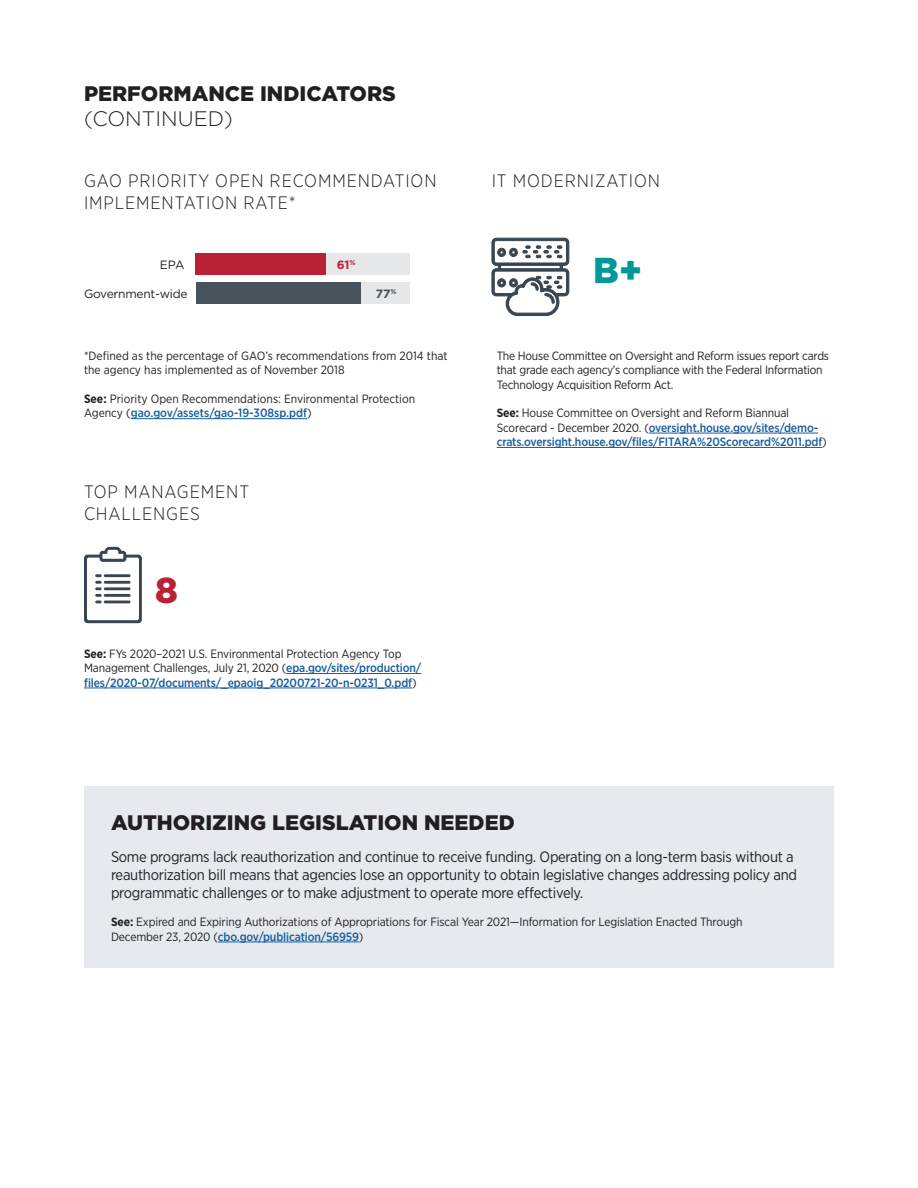
<style>
.page{position:relative;width:918px;height:1188px;background:#fff}
.page>*{position:absolute;margin:0;border:0;box-sizing:border-box;transform-origin:0 0}
.t1{font:900 36px "Gotham";color:#009898}
.t2{font:900 36px "Gotham";color:#b92234}
.Hed1{font:900 21px/25.2px "Gotham";color:#231f20}
.NuHed{font:300 18px/21.6px "Gotham Narrow";letter-spacing:.05em;color:#231f20}
.t3{font:15px/18px "Gotham Narrow";letter-spacing:-.02em;color:#231f20}
.t4{font:12px/14.4px "Gotham Narrow";letter-spacing:-.01em;color:#231f20}
.t5{font:500 12px/14.4px "Gotham Narrow";letter-spacing:-.01em;color:#175d9e}
.t6{font:12px "Gotham";letter-spacing:-.02em;color:#231f20}
.t7{font:700 12px "Gotham";color:#47545e}
.t8{font:700 12px "Gotham";color:#b92234}
.s1{font-weight:300}
.s2{font-weight:700}
.s3{font-weight:500;color:#175d9e}
.s4{font-weight:700;color:#231f20}
.s5{font-weight:400;color:#231f20}
</style>
<div class="page">
<hr style="left:131px;top:418px;width:176px;height:1px;background:#175d9e">
<div style="left:196px;top:254px;width:214px;height:21px;background:#e6e7e9"></div>
<div style="left:196px;top:254px;width:130px;height:21px;background:#b92234"></div>
<div style="left:212px;top:283px;width:198px;height:21px;background:#e6e7e9"></div>
<div style="left:196px;top:283px;width:165px;height:21px;background:#47545e"></div>
<svg style="left:491px;top:238px;width:78px;height:78px"></svg>
<hr style="left:286px;top:673px;width:135px;height:1px;background:#175d9e">
<hr style="left:84px;top:688px;width:328px;height:1px;background:#175d9e">
<svg style="left:84px;top:547px;width:58px;height:76px"></svg>
<div style="left:84px;top:786px;width:750px;height:182px;background:#e6eaee"></div>
<hr style="left:218px;top:942px;width:141px;height:1px;background:#175d9e">
<hr style="left:649px;top:433px;width:169px;height:1px;background:#175d9e">
<hr style="left:497px;top:447px;width:325px;height:1px;background:#175d9e">
<p class="Hed1" style="left:84px;top:81px;width:313px">PERFORMANCE INDICATORS <span class="s1">(CONTINUED)</span></p>
<p class="NuHed" style="left:84px;top:170px;width:354px">GAO PRIORITY OPEN RECOMMENDATION<br>IMPLEMENTATION RATE*</p>
<p class="t8" style="left:337px;top:258px;width:20px">61<sup>%</sup></p>
<p class="t6" style="left:160px;top:257px;width:26px">EPA</p>
<p class="t6" style="left:84px;top:287px;width:105px">Government-wide</p>
<p class="t7" style="left:376px;top:287px;width:22px">77<sup>%</sup></p>
<p class="t4" style="left:84px;top:348px;width:365px">*Defined as the percentage of GAO’s recommendations from 2014 that the agency has implemented as of November 2018</p>
<p class="t4" style="left:84px;top:391px;width:333px"><span class="s2">See:</span> Priority Open Recommendations: Environmental Protection<br>Agency (<span class="s3">gao.gov/assets/gao-19-308sp.pdf</span>)</p>
<p class="NuHed" style="left:84px;top:481px;width:167px">TOP MANAGEMENT<br>CHALLENGES</p>
<p class="t2" style="left:155px;top:568px;width:24px">8</p>
<p class="t4" style="left:84px;top:646px;width:339px"><span class="s2">See:</span> FYs 2020–2021 U.S. Environmental Protection Agency Top<br>Management Challenges, July 21, 2020 (<span class="s3">epa.gov/sites/production/ files/2020-07/documents/_epaoig_20200721-20-n-0231_0.pdf</span>)</p>
<p class="NuHed" style="left:492px;top:170px;width:170px">IT MODERNIZATION</p>
<p class="t1" style="left:593px;top:248px;width:50px">B+</p>
<p class="t4" style="left:497px;top:348px;width:334px">The House Committee on Oversight and Reform issues report cards that grade each agency’s compliance with the Federal Information<br>Technology Acquisition Reform Act.</p>
<p class="t5" style="left:497px;top:406px;width:332px"><span class="s4">See:</span> <span class="s5">House Committee on Oversight and Reform Biannual<br>Scorecard - December 2020. (</span>oversight.house.gov/sites/demo&shy;crats.oversight.house.gov/files/FITARA%20Scorecard%2011.pdf<span class="s5">)</span></p>
<p class="Hed1" style="left:111px;top:810px;width:405px">AUTHORIZING LEGISLATION NEEDED</p>
<p class="t3" style="left:111px;top:847px;width:688px">Some programs lack reauthorization and continue to receive funding. Operating on a long-term basis without a reauthorization bill means that agencies lose an opportunity to obtain legislative changes addressing policy and programmatic challenges or to make adjustment to operate more effectively.</p>
<p class="t4" style="left:111px;top:915px;width:633px"><span class="s2">See:</span> Expired and Expiring Authorizations of Appropriations for Fiscal Year 2021—Information for Legislation Enacted Through<br>December 23, 2020 (<span class="s3">cbo.gov/publication/56959</span>)</p>
</div>
